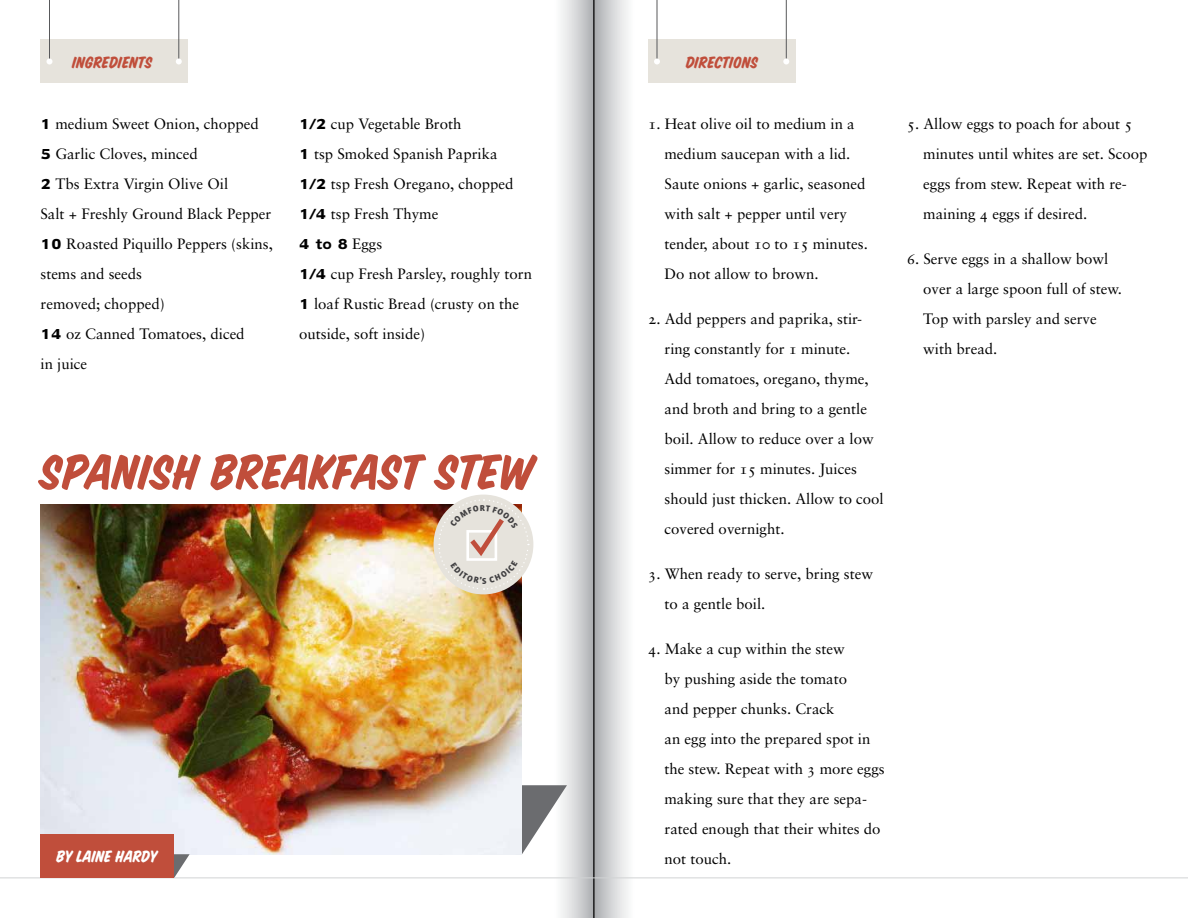
<style>
.page{position:relative;width:1188px;height:918px;background:#fff}
.page>*{position:absolute;margin:0;border:0;box-sizing:border-box;transform-origin:0 0}
.t1{font:54px "Sign Painter House Slant";letter-spacing:.005em;color:#c04e3b}
.t2{font:18px "Sign Painter House Slant";letter-spacing:.01em;color:#c04e3b}
.t3{font:18px "Sign Painter House Slant";letter-spacing:.005em;color:#fff}
.t4{font:15px/30px "Sabon Roman Os F";color:#000}
.t5{font:700 12.75px "Doric";color:#000}
.s1{font-family:"Doric";font-weight:700;font-size:12.75px}
.s2{font-family:"Sabon Roman Os F";font-weight:400;font-size:15px}
</style>
<div class="page">
<div style="left:554px;top:0;width:40px;height:918px;background:linear-gradient(to right,#fff,#b1b3b6)"></div>
<div style="left:594px;top:0;width:40px;height:918px;background:linear-gradient(to right,#adafb2,#fff)"></div>
<hr style="left:594px;top:0;width:1px;height:918px;background:#000">
<hr style="left:0;top:878px;width:1188px;height:1px;background:#d1d3d4">
<div style="left:40px;top:40px;width:148px;height:43px;background:#e6e3dc"></div>
<svg style="left:46px;top:58px;width:6px;height:6px"></svg>
<svg style="left:176px;top:58px;width:6px;height:6px"></svg>
<hr style="left:49px;top:0;width:1px;height:58px;background:#58595b">
<hr style="left:179px;top:0;width:1px;height:58px;background:#58595b">
<div style="left:648px;top:40px;width:147px;height:43px;background:#e6e3dc"></div>
<svg style="left:654px;top:58px;width:6px;height:6px"></svg>
<svg style="left:783px;top:58px;width:6px;height:6px"></svg>
<hr style="left:657px;top:0;width:1px;height:58px;background:#58595b">
<hr style="left:786px;top:0;width:1px;height:58px;background:#58595b">
<img style="left:40px;top:504px;width:482px;height:281px">
<svg style="left:40px;top:785px;width:527px;height:93px"></svg>
<div style="left:40px;top:834px;width:134px;height:44px;background:#c04e3b"></div>
<div style="left:434px;top:495px;width:99px;height:99px;background:#e6e3dc;border-radius:50%"></div>
<svg style="left:438px;top:499px;width:91px;height:91px"></svg>
<p class="t2" style="left:73px;top:54px;width:66px">ING REDIENTS</p>
<p class="t2" style="left:686px;top:54px;width:57px">DIRECTIONS</p>
<p class="t4" style="left:40px;top:109px;width:234px"><span class="s1">1</span> medium Sweet Onion, chopped<br><span class="s1">5</span> Garlic Cloves, minced<br><span class="s1">2</span> Tbs Extra Virgin Olive Oil<br>Salt + Freshly Ground Black Pepper<br><span class="s1">10</span> Roasted Piquillo Peppers (skins, stems and seeds<br>removed; chopped)<br><span class="s1">14</span> oz Canned Tomatoes, diced<br>in juice</p>
<p class="t4" style="left:299px;top:109px;width:216px"><span class="s1">1/2</span> cup Vegetable Broth<br><span class="s1">1</span> tsp Smoked Spanish Paprika<br><span class="s1">1/2</span> tsp Fresh Oregano, chopped<br><span class="s1">1/4</span> tsp Fresh Thyme</p>
<p class="t5" style="left:299px;top:234px;width:85px">4 to 8 <span class="s2">Eggs</span></p>
<p class="t4" style="left:299px;top:259px;width:234px"><span class="s1">1/4</span> cup Fresh Parsley, roughly torn<br><span class="s1">1</span> loaf Rustic Bread (crusty on the outside, soft inside)</p>
<h1 class="t1" style="left:40px;top:448px;width:496px">SPANISH BREAKFAST STEW</h1>
<p class="t3" style="left:57px;top:848px;width:103px">BY LAINE HARDY</p>
<p class="t4" style="left:664px;top:109px;width:205px;text-indent:-16px">1. Heat olive oil to medium in a medium saucepan with a lid.<br>Saute onions + garlic, seasoned with salt + pepper until very tender, about 10 to 15 minutes.<br>Do not allow to brown.</p>
<p class="t4" style="left:664px;top:304px;width:221px;text-indent:-16px">2. Add peppers and paprika, stir&shy;ring constantly for 1 minute.<br>Add tomatoes, oregano, thyme, and broth and bring to a gentle boil. Allow to reduce over a low simmer for 15 minutes. Juices should just thicken. Allow to cool covered overnight.</p>
<p class="t4" style="left:664px;top:559px;width:210px;text-indent:-16px">3. When ready to serve, bring stew to a gentle boil.</p>
<p class="t4" style="left:664px;top:634px;width:222px;text-indent:-16px">4. Make a cup within the stew<br>by pushing aside the tomato<br>and pepper chunks. Crack<br>an egg into the prepared spot in the stew. Repeat with 3 more eggs making sure that they are sepa&shy;rated enough that their whites do not touch.</p>
<p class="t4" style="left:923px;top:109px;width:226px;text-indent:-16px">5. Allow eggs to poach for about 5 minutes until whites are set. Scoop eggs from stew. Repeat with re&shy;maining 4 eggs if desired.</p>
<p class="t4" style="left:923px;top:244px;width:200px;text-indent:-16px">6. Serve eggs in a shallow bowl over a large spoon full of stew.<br>Top with parsley and serve with bread.</p>
</div>
